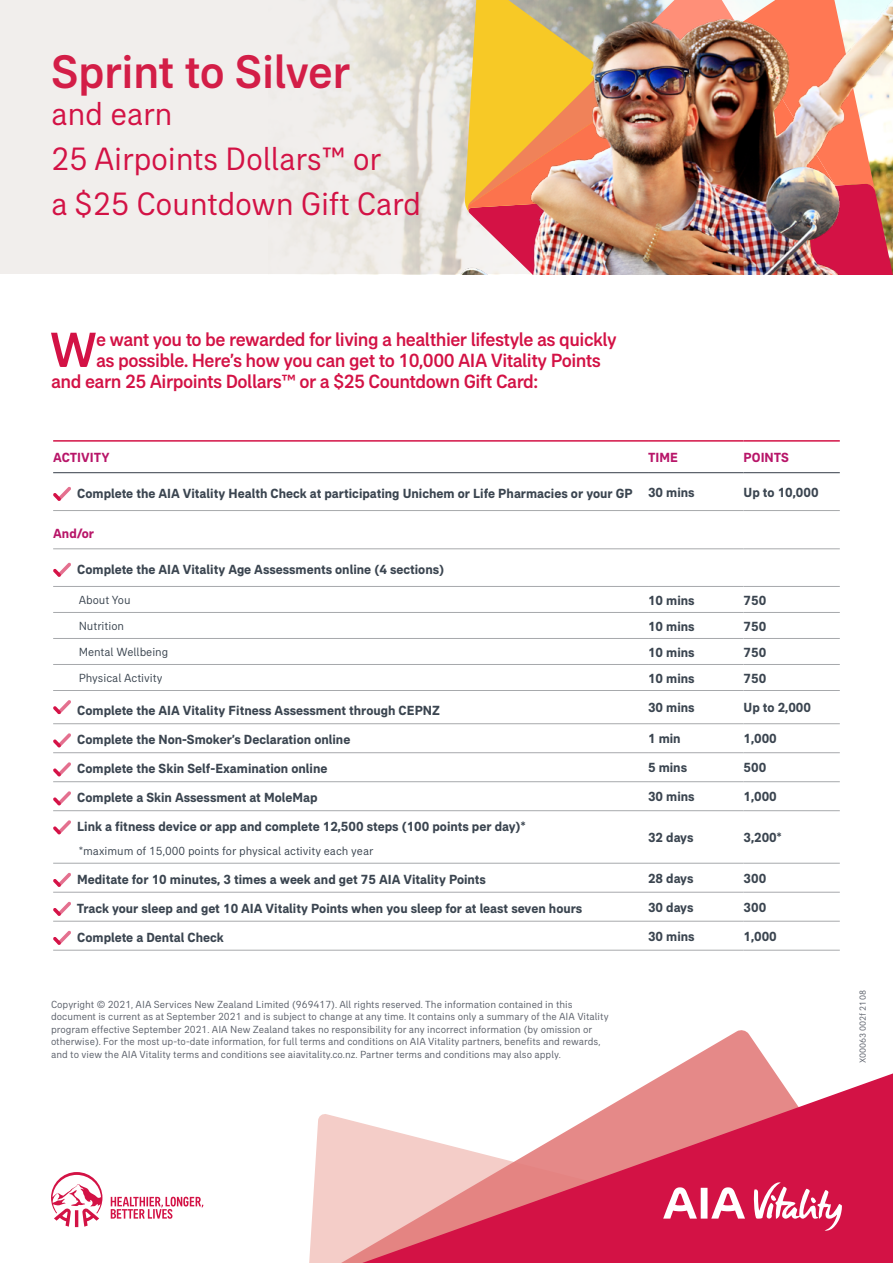
<style>
.page{position:relative;width:893px;height:1263px;background:#fff}
.page>*{position:absolute;margin:0;border:0;box-sizing:border-box;transform-origin:0 0}
.t1{font:500 50.4px "AIA Everest";color:#d31245}
.t2{font:500 48px "AIA Everest";letter-spacing:-.01em;color:#d31e47}
.t3{font:33px/45px "AIA Everest";letter-spacing:-.01em;color:#d31245}
.t4{font:500 19.5px "AIA Everest";letter-spacing:-.025em;color:#d31245}
.t5{font:700 13.5px "AIA Everest";color:#3b4550}
.t6{font:700 13.5px "AIA Everest";color:#b81669}
.t7{font:12px "AIA Everest";color:#3b4550}
.t8{font:10.5px/12.6px "AIA Everest";color:#5b606a}
.t9{font:9px "AIA Everest";color:#5b606a}
</style>
<div class="page">
<div style="left:0;top:0;width:893px;height:274px;background:#f1eeec"></div>
<img style="left:305px;top:0;width:118px;height:274px">
<img style="left:423px;top:0;width:470px;height:274px">
<svg style="left:311px;top:1030px;width:463px;height:233px"></svg>
<svg style="left:312px;top:1071px;width:581px;height:192px"></svg>
<svg style="left:663px;top:1187px;width:82px;height:31px"></svg>
<svg style="left:753px;top:1180px;width:89px;height:51px"></svg>
<svg style="left:51px;top:1172px;width:152px;height:55px"></svg>
<hr style="left:53px;top:440px;width:595px;height:2px;background:#d31245">
<hr style="left:648px;top:440px;width:96px;height:2px;background:#d31245">
<hr style="left:744px;top:440px;width:96px;height:2px;background:#d31245">
<hr style="left:53px;top:472px;width:595px;height:1px;background:#4b525c">
<hr style="left:648px;top:472px;width:96px;height:1px;background:#4b525c">
<hr style="left:744px;top:472px;width:96px;height:1px;background:#4b525c">
<hr style="left:53px;top:752px;width:595px;height:1px;background:#a7a9ac">
<hr style="left:648px;top:752px;width:96px;height:1px;background:#a7a9ac">
<hr style="left:744px;top:752px;width:96px;height:1px;background:#a7a9ac">
<hr style="left:53px;top:781px;width:595px;height:1px;background:#a7a9ac">
<hr style="left:648px;top:781px;width:96px;height:1px;background:#a7a9ac">
<hr style="left:744px;top:781px;width:96px;height:1px;background:#a7a9ac">
<hr style="left:53px;top:810px;width:595px;height:1px;background:#a7a9ac">
<hr style="left:648px;top:810px;width:96px;height:1px;background:#a7a9ac">
<hr style="left:744px;top:810px;width:96px;height:1px;background:#a7a9ac">
<hr style="left:53px;top:863px;width:595px;height:1px;background:#a7a9ac">
<hr style="left:648px;top:863px;width:96px;height:1px;background:#a7a9ac">
<hr style="left:744px;top:863px;width:96px;height:1px;background:#a7a9ac">
<hr style="left:53px;top:892px;width:595px;height:1px;background:#a7a9ac">
<hr style="left:648px;top:892px;width:96px;height:1px;background:#a7a9ac">
<hr style="left:744px;top:892px;width:96px;height:1px;background:#a7a9ac">
<hr style="left:53px;top:921px;width:595px;height:1px;background:#a7a9ac">
<hr style="left:648px;top:921px;width:96px;height:1px;background:#a7a9ac">
<hr style="left:744px;top:921px;width:96px;height:1px;background:#a7a9ac">
<hr style="left:53px;top:950px;width:595px;height:1px;background:#a7a9ac">
<hr style="left:648px;top:950px;width:96px;height:1px;background:#a7a9ac">
<hr style="left:744px;top:950px;width:96px;height:1px;background:#a7a9ac">
<hr style="left:53px;top:586px;width:595px;height:1px;background:#a7a9ac">
<hr style="left:648px;top:586px;width:96px;height:1px;background:#a7a9ac">
<hr style="left:744px;top:586px;width:96px;height:1px;background:#a7a9ac">
<hr style="left:53px;top:612px;width:595px;height:1px;background:#a7a9ac">
<hr style="left:648px;top:612px;width:96px;height:1px;background:#a7a9ac">
<hr style="left:744px;top:612px;width:96px;height:1px;background:#a7a9ac">
<hr style="left:53px;top:638px;width:595px;height:1px;background:#a7a9ac">
<hr style="left:648px;top:638px;width:96px;height:1px;background:#a7a9ac">
<hr style="left:744px;top:638px;width:96px;height:1px;background:#a7a9ac">
<hr style="left:53px;top:664px;width:595px;height:1px;background:#a7a9ac">
<hr style="left:648px;top:664px;width:96px;height:1px;background:#a7a9ac">
<hr style="left:744px;top:664px;width:96px;height:1px;background:#a7a9ac">
<hr style="left:53px;top:690px;width:595px;height:1px;background:#a7a9ac">
<hr style="left:648px;top:690px;width:96px;height:1px;background:#a7a9ac">
<hr style="left:744px;top:690px;width:96px;height:1px;background:#a7a9ac">
<hr style="left:53px;top:723px;width:595px;height:1px;background:#a7a9ac">
<hr style="left:648px;top:723px;width:96px;height:1px;background:#a7a9ac">
<hr style="left:744px;top:723px;width:96px;height:1px;background:#a7a9ac">
<hr style="left:53px;top:510px;width:595px;height:1px;background:#a7a9ac">
<hr style="left:648px;top:510px;width:96px;height:1px;background:#a7a9ac">
<hr style="left:744px;top:510px;width:96px;height:1px;background:#a7a9ac">
<hr style="left:53px;top:548px;width:595px;height:1px;background:#a7a9ac">
<hr style="left:648px;top:548px;width:96px;height:1px;background:#a7a9ac">
<hr style="left:744px;top:548px;width:96px;height:1px;background:#a7a9ac">
<svg style="left:53px;top:487px;width:18px;height:14px"></svg>
<svg style="left:53px;top:563px;width:18px;height:14px"></svg>
<svg style="left:53px;top:700px;width:18px;height:14px"></svg>
<svg style="left:53px;top:733px;width:18px;height:14px"></svg>
<svg style="left:53px;top:762px;width:18px;height:14px"></svg>
<svg style="left:53px;top:791px;width:18px;height:14px"></svg>
<svg style="left:53px;top:820px;width:18px;height:14px"></svg>
<svg style="left:53px;top:873px;width:18px;height:14px"></svg>
<svg style="left:53px;top:902px;width:18px;height:14px"></svg>
<svg style="left:53px;top:931px;width:18px;height:14px"></svg>
<h2 class="t2" style="left:51px;top:44px;width:301px">Sprint to Silver</h2>
<h3 class="t3" style="left:51px;top:91px;width:372px">and earn<br>25 Airpoints Dollars™ or<br>a $25 Countdown Gift Card</h3>
<h1 class="t1" style="left:50px;top:321px;width:49px">W</h1>
<h3 class="t4" style="left:96px;top:328px;width:522px">e want you to be rewarded for living a healthier lifestyle as quickly</h3>
<h3 class="t4" style="left:96px;top:349px;width:506px">as possible. Here’s how you can get to 10,000 AIA Vitality Points</h3>
<h3 class="t4" style="left:51px;top:370px;width:489px">and earn 25 Airpoints Dollars™ or a $25 Countdown Gift Card:</h3>
<p class="t6" style="left:53px;top:449px;width:58px">ACTIVITY</p>
<p class="t6" style="left:648px;top:449px;width:31px">TIME</p>
<p class="t6" style="left:744px;top:449px;width:47px">POINTS</p>
<p class="t5" style="left:77px;top:485px;width:619px">Complete the AIA Vitality Health Check at participating Unichem or Life Pharmacies or your GP 30 mins</p>
<p class="t5" style="left:744px;top:484px;width:77px">Up to 10,000</p>
<p class="t6" style="left:53px;top:526px;width:42px">And/or</p>
<p class="t5" style="left:77px;top:561px;width:368px">Complete the AIA Vitality Age Assessments online (4 sections)</p>
<p class="t7" style="left:79px;top:593px;width:53px">About You</p>
<p class="t5" style="left:648px;top:592px;width:48px">10 mins</p>
<p class="t5" style="left:744px;top:592px;width:24px">750</p>
<p class="t7" style="left:79px;top:619px;width:47px">Nutrition</p>
<p class="t5" style="left:648px;top:618px;width:48px">10 mins</p>
<p class="t5" style="left:744px;top:618px;width:24px">750</p>
<p class="t7" style="left:79px;top:645px;width:91px">Mental Wellbeing</p>
<p class="t5" style="left:648px;top:644px;width:48px">10 mins</p>
<p class="t5" style="left:744px;top:644px;width:24px">750</p>
<p class="t7" style="left:79px;top:671px;width:85px">Physical Activity</p>
<p class="t5" style="left:648px;top:670px;width:48px">10 mins</p>
<p class="t5" style="left:744px;top:670px;width:24px">750</p>
<p class="t5" style="left:77px;top:703px;width:364px">Complete the AIA Vitality Fitness Assessment through CEPNZ</p>
<p class="t5" style="left:648px;top:700px;width:48px">30 mins</p>
<p class="t5" style="left:744px;top:700px;width:69px">Up to 2,000</p>
<p class="t5" style="left:77px;top:732px;width:275px">Complete the Non-Smoker’s Declaration online</p>
<p class="t5" style="left:648px;top:731px;width:34px">1 min</p>
<p class="t5" style="left:744px;top:731px;width:35px">1,000</p>
<p class="t5" style="left:77px;top:761px;width:252px">Complete the Skin Self-Examination online</p>
<p class="t5" style="left:648px;top:760px;width:41px">5 mins</p>
<p class="t5" style="left:744px;top:760px;width:24px">500</p>
<p class="t5" style="left:77px;top:790px;width:242px">Complete a Skin Assessment at MoleMap</p>
<p class="t5" style="left:648px;top:789px;width:48px">30 mins</p>
<p class="t5" style="left:744px;top:789px;width:35px">1,000</p>
<p class="t5" style="left:77px;top:819px;width:450px">Link a fitness device or app and complete 12,500 steps (100 points per day)*</p>
<p class="t7" style="left:79px;top:844px;width:296px">*maximum of 15,000 points for physical activity each year</p>
<p class="t5" style="left:648px;top:829px;width:47px">32 days</p>
<p class="t5" style="left:744px;top:829px;width:40px">3,200*</p>
<p class="t5" style="left:77px;top:871px;width:410px">Meditate for 10 minutes, 3 times a week and get 75 AIA Vitality Points</p>
<p class="t5" style="left:648px;top:870px;width:47px">28 days</p>
<p class="t5" style="left:744px;top:870px;width:24px">300</p>
<p class="t5" style="left:77px;top:900px;width:507px">Track your sleep and get 10 AIA Vitality Points when you sleep for at least seven hours</p>
<p class="t5" style="left:648px;top:899px;width:47px">30 days</p>
<p class="t5" style="left:744px;top:899px;width:24px">300</p>
<p class="t5" style="left:77px;top:929px;width:148px">Complete a Dental Check</p>
<p class="t5" style="left:648px;top:928px;width:48px">30 mins</p>
<p class="t5" style="left:744px;top:928px;width:35px">1,000</p>
<p class="t8" style="left:51px;top:997px;width:559px">Copyright © 2021, AIA Services New Zealand Limited (969417). All rights reserved. The information contained in this document is current as at September 2021 and is subject to change at any time. It contains only a summary of the AIA Vitality program effective September 2021. AIA New Zealand takes no responsibility for any incorrect information (by omission or otherwise). For the most up-to-date information, for full terms and conditions on AIA Vitality partners, benefits and rewards, and to view the AIA Vitality terms and conditions see aiavitality.co.nz. Partner terms and conditions may also apply.</p>
<p class="t9" style="left:857px;top:1063px;width:74px;rotate:-90deg">X00063 002f 2108</p>
</div>
